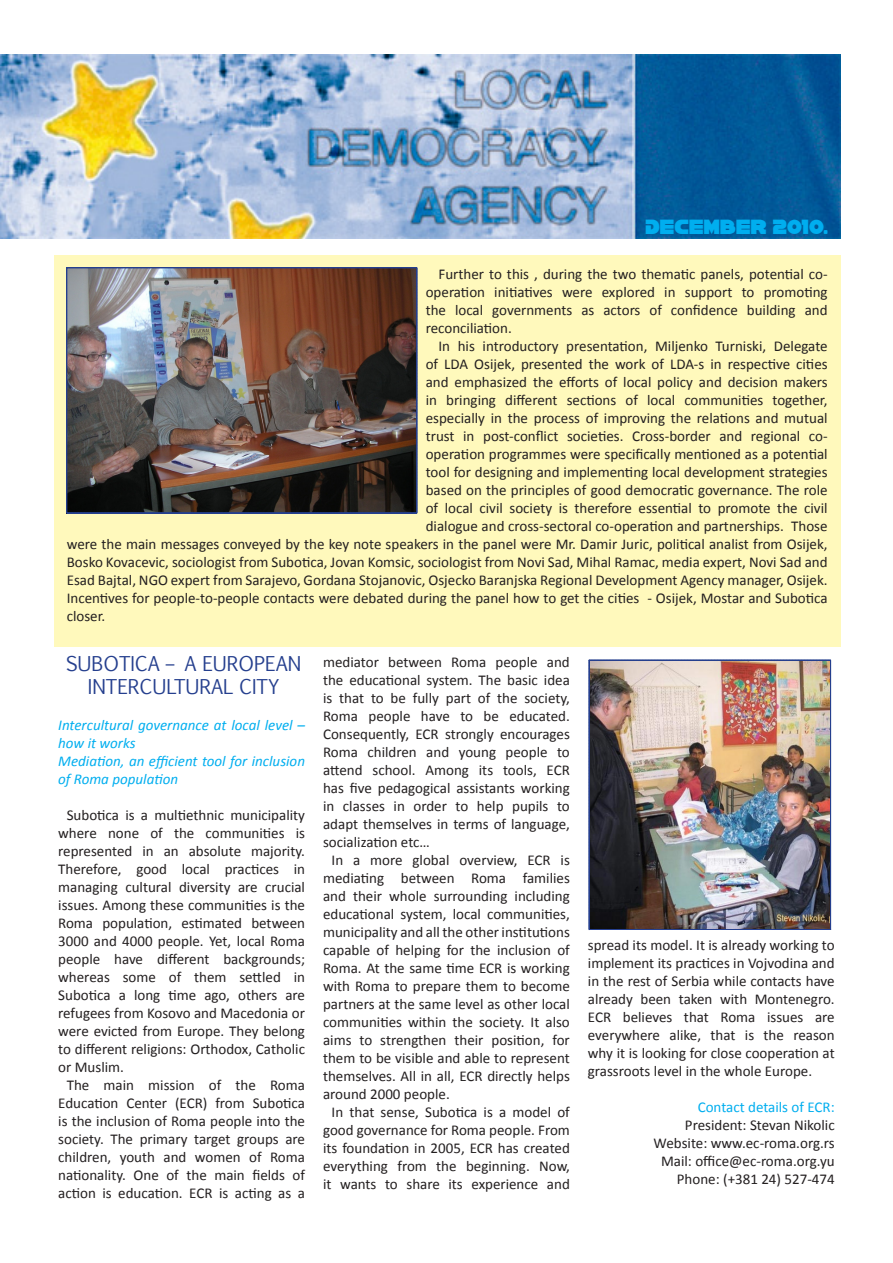
<style>
.page{position:relative;width:893px;height:1263px;background:#fff}
.page>*{position:absolute;margin:0;border:0;box-sizing:border-box;transform-origin:0 0}
.t1{font:19.5px/23.4px "Euphemia CAS";color:#253f8e;text-align:center}
.t2{font:16.5px "Han Solo";color:#00aeef}
.t3{font:15px/18px "Calibri";color:#231f20;text-align:justify}
.t4{font:italic 15px/18px "Calibri";color:#00aeef}
.t5{font:15px "Calibri";color:#00aeef}
</style>
<div class="page">
<img style="left:0;top:54px;width:840px;height:185px">
<div style="left:54px;top:255px;width:786px;height:391px;background:#fff9bc"></div>
<img style="left:66px;top:267px;width:351px;height:246px">
<img style="left:589px;top:660px;width:242px;height:270px">
<p class="t2" style="left:646px;top:219px;width:185px">DECEMBER 2010.</p>
<p class="t3" style="left:426px;top:265px;width:403px;text-indent:13px">Further to this , during the two thematic panels, potential co&shy;operation initiatives were explored in support to promoting the local governments as actors of confidence building and reconciliation.</p>
<p class="t3" style="left:438px;top:337px;width:391px">In his introductory presentation, Miljenko Turniski, Delegate</p>
<p class="t3" style="left:426px;top:355px;width:403px">of LDA Osijek, presented the work of LDA-s in respective cities</p>
<p class="t3" style="left:426px;top:373px;width:403px">and emphasized the efforts of local policy and decision makers</p>
<p class="t3" style="left:426px;top:391px;width:403px">in bringing different sections of local communities together,</p>
<p class="t3" style="left:426px;top:409px;width:403px">especially in the process of improving the relations and mutual</p>
<p class="t3" style="left:426px;top:427px;width:403px">trust in post-conflict societies. Cross-border and regional co-</p>
<p class="t3" style="left:426px;top:445px;width:403px">operation programmes were specifically mentioned as a potential</p>
<p class="t3" style="left:426px;top:463px;width:403px">tool for designing and implementing local development strategies</p>
<p class="t3" style="left:426px;top:481px;width:403px">based on the principles of good democratic governance. The role</p>
<p class="t3" style="left:426px;top:499px;width:403px">of local civil society is therefore essential to promote the civil</p>
<p class="t3" style="left:426px;top:517px;width:403px">dialogue and cross-sectoral co-operation and partnerships. Those</p>
<p class="t3" style="left:67px;top:535px;width:762px">were the main messages conveyed by the key note speakers in the panel were Mr. Damir Juric, political analist from Osijek,</p>
<p class="t3" style="left:67px;top:553px;width:762px">Bosko Kovacevic, sociologist from Subotica, Jovan Komsic, sociologist from Novi Sad, Mihal Ramac, media expert, Novi Sad and</p>
<p class="t3" style="left:67px;top:571px;width:762px">Esad Bajtal, NGO expert from Sarajevo, Gordana Stojanovic, Osjecko Baranjska Regional Development Agency manager, Osijek.</p>
<p class="t3" style="left:67px;top:589px;width:762px">Incentives for people-to-people contacts were debated during the panel how to get the cities - Osijek, Mostar and Subotica</p>
<p class="t3" style="left:67px;top:607px;width:40px">closer.</p>
<p class="t1" style="left:66px;top:652px;width:237px">SUBOTICA – A EUROPEAN<br>INTERCULTURAL CITY</p>
<p class="t4" style="left:58px;top:715px;width:248px">Intercultural governance at local level – how it works</p>
<p class="t4" style="left:58px;top:751px;width:248px">Mediation, an efficient tool for inclusion of Roma population</p>
<p class="t3" style="left:58px;top:806px;width:248px;text-indent:9px">Subotica is a multiethnic municipality where none of the communities is represented in an absolute majority.<br>Therefore, good local practices in managing cultural diversity are crucial issues. Among these communities is the Roma population, estimated between 3000 and 4000 people. Yet, local Roma people have different backgrounds; whereas some of them settled in Subotica a long time ago, others are refugees from Kosovo and Macedonia or were evicted from Europe. They belong to different religions: Orthodox, Catholic or Muslim.</p>
<p class="t3" style="left:58px;top:1076px;width:248px;text-align:center">The main mission of the Roma Education Center (ECR) from Subotica is the inclusion of Roma people into the society. The primary target groups are children, youth and women of Roma nationality. One of the main fields of action is education. ECR is acting as a</p>
<p class="t3" style="left:323px;top:653px;width:248px">mediator between Roma people and the educational system. The basic idea is that to be fully part of the society, Roma people have to be educated.<br>Consequently, ECR strongly encourages Roma children and young people to attend school. Among its tools, ECR has five pedagogical assistants working in classes in order to help pupils to adapt themselves in terms of language, socialization etc…</p>
<p class="t3" style="left:323px;top:851px;width:248px;text-indent:9px">In a more global overview, ECR is mediating between Roma families and their whole surrounding including educational system, local communities, municipality and all the other institutions capable of helping for the inclusion of Roma. At the same time ECR is working with Roma to prepare them to become partners at the same level as other local communities within the society. It also aims to strengthen their position, for them to be visible and able to represent themselves. All in all, ECR directly helps around 2000 people.</p>
<p class="t3" style="left:323px;top:1103px;width:248px;text-align:center">In that sense, Subotica is a model of good governance for Roma people. From its foundation in 2005, ECR has created everything from the beginning. Now, it wants to share its experience and</p>
<p class="t3" style="left:588px;top:936px;width:248px">spread its model. It is already working to implement its practices in Vojvodina and in the rest of Serbia while contacts have already been taken with Montenegro.<br>ECR believes that Roma issues are everywhere alike, that is the reason why it is looking for close cooperation at grassroots level in the whole Europe.</p>
<p class="t5" style="left:698px;top:1097px;width:139px">Contact details of ECR:</p>
<p class="t3" style="left:685px;top:1116px;width:151px">President: Stevan Nikolic</p>
<p class="t3" style="left:654px;top:1134px;width:183px">Website: www.ec-roma.org.rs</p>
<p class="t3" style="left:661px;top:1152px;width:175px">Mail: office@ec-roma.org.yu</p>
<p class="t3" style="left:677px;top:1170px;width:159px">Phone: (+381 24) 527-474</p>
</div>
